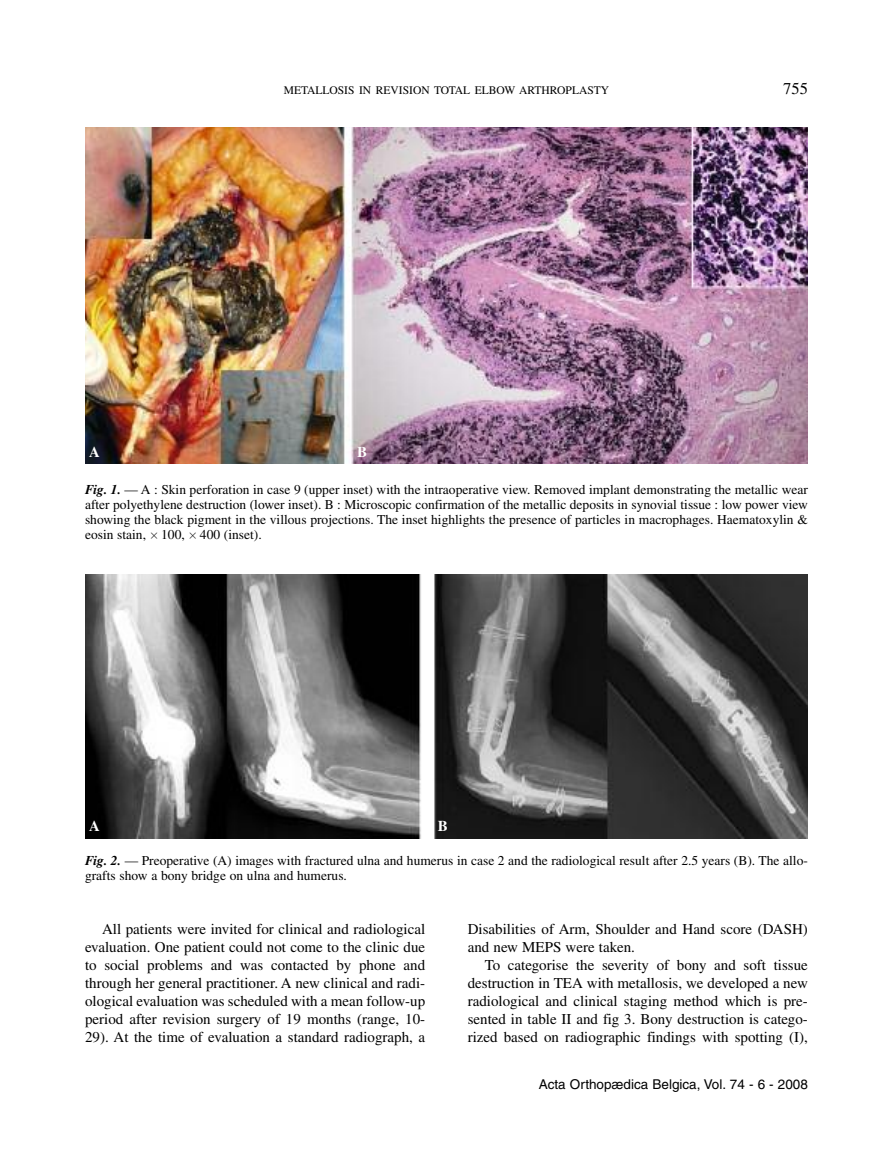
<style>
.page{position:relative;width:893px;height:1170px;background:#fff}
.page>*{position:absolute;margin:0;border:0;box-sizing:border-box;transform-origin:0 0}
.t1{font:16.5px "Times";color:#000}
.t2{font:15px/18px "Times";color:#000;text-align:justify}
.t3{font:700 15px "Times";color:#fff}
.t4{font:13.5px/15px "Times";color:#000;text-align:justify}
.t5{font:13.5px "Helvetica";color:#000}
.t6{font:11.55px "Times";color:#000}
.s1{font-weight:700;font-style:italic}
</style>
<div class="page">
<img style="left:85px;top:128px;width:723px;height:335px">
<img style="left:85px;top:574px;width:723px;height:264px">
<p class="t6" style="left:284px;top:86px;width:327px">METALLOSIS IN REVISION TOTAL ELBOW ARTHROPLASTY</p>
<p class="t1" style="left:783px;top:83px;width:26px">755</p>
<p class="t3" style="left:89px;top:446px;width:12px">A</p>
<p class="t3" style="left:357px;top:446px;width:12px">B</p>
<p class="t4" style="left:85px;top:484px;width:724px"><span class="s1">Fig. 1.</span> — A : Skin perforation in case 9 (upper inset) with the intraoperative view. Removed implant demonstrating the metallic wear after polyethylene destruction (lower inset). B : Microscopic confirmation of the metallic deposits in synovial tissue : low power view showing the black pigment in the villous projections. The inset highlights the presence of particles in macrophages. Haematoxylin &amp; eosin stain, 100, 400 (inset).</p>
<p class="t3" style="left:89px;top:820px;width:12px">A</p>
<p class="t3" style="left:438px;top:820px;width:12px">B</p>
<p class="t4" style="left:85px;top:853px;width:724px"><span class="s1">Fig. 2.</span> — Preoperative (A) images with fractured ulna and humerus in case 2 and the radiological result after 2.5 years (B). The allo&shy;grafts show a bony bridge on ulna and humerus.</p>
<p class="t2" style="left:85px;top:921px;width:342px;text-indent:17px">All patients were invited for clinical and radiological evaluation. One patient could not come to the clinic due to social problems and was contacted by phone and through her general practitioner. A new clinical and radi&shy;ological evaluation was scheduled with a mean follow-up period after revision surgery of 19 months (range, 10- 29). At the time of evaluation a standard radiograph, a</p>
<p class="t2" style="left:468px;top:921px;width:342px">Disabilities of Arm, Shoulder and Hand score (DASH) and new MEPS were taken.</p>
<p class="t2" style="left:468px;top:957px;width:342px;text-indent:17px">To categorise the severity of bony and soft tissue destruction in TEA with metallosis, we developed a new radiological and clinical staging method which is pre&shy;sented in table II and fig 3. Bony destruction is catego&shy;rized based on radiographic findings with spotting (I),</p>
<p class="t5" style="left:539px;top:1079px;width:271px">Acta Orthopædica Belgica, Vol. 74 - 6 - 2008</p>
</div>
